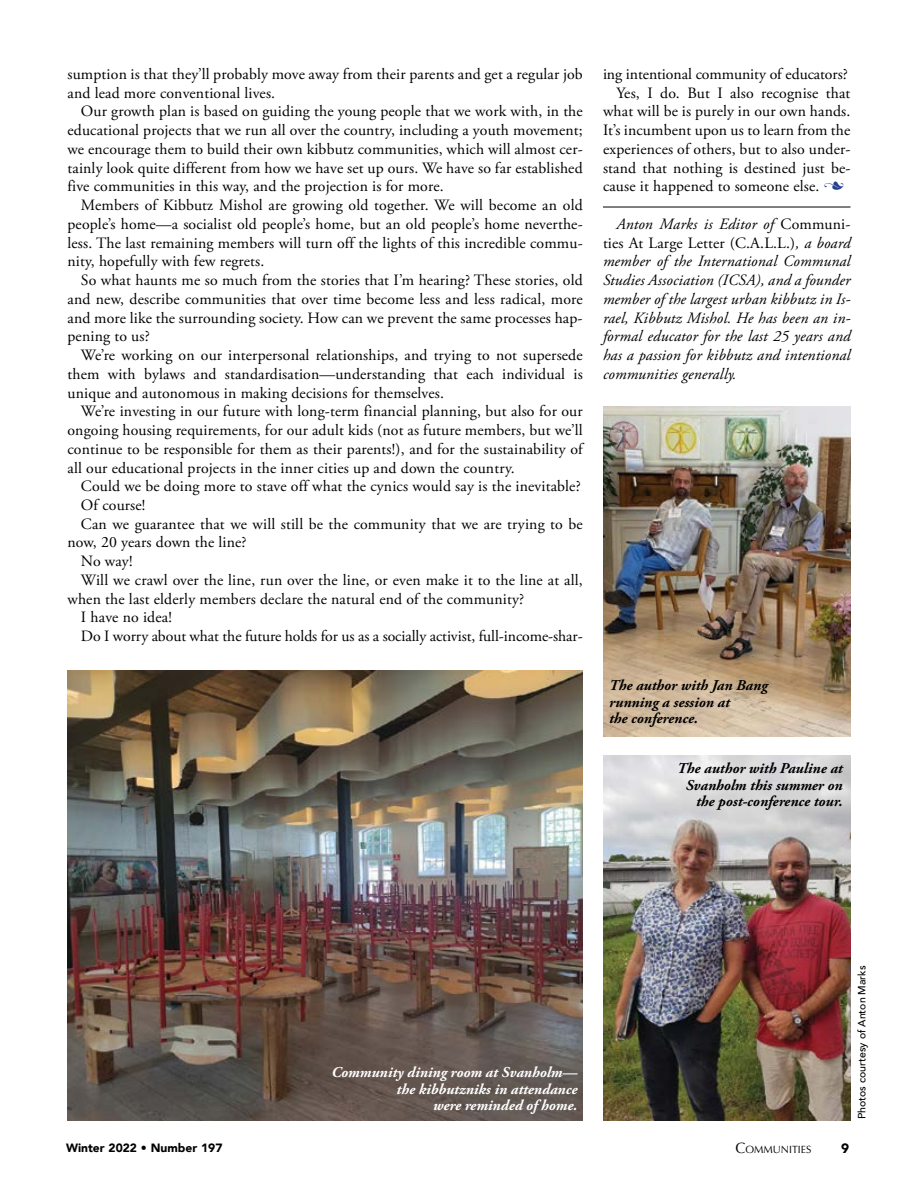
<style>
.page{position:relative;width:918px;height:1188px;background:#fff}
.page>*{position:absolute;margin:0;border:0;box-sizing:border-box;transform-origin:0 0}
.t1{font:15.75px/18.8px "Adobe Garamond Pro";letter-spacing:.01em;color:#000;text-align:justify}
.t2{font:italic 15.75px/18.8px "Adobe Garamond Pro";letter-spacing:.01em;color:#000;text-align:justify}
.t3{font:italic 700 15px/16.5px "Adobe Garamond Pro";color:#000}
.t4{font:italic 700 15px/16.5px "Adobe Garamond Pro";color:#fff;text-align:right}
.t5{font:900 13.5px "Avenir";color:#000}
.t6{font:900 12px "Avenir";color:#000}
.t7{font:500 10.5px "Avenir";color:#000}
.t8{font:10.5px "Optima";color:#000}
.s1{font-family:"Type Embellishments One Let Plain";color:#25408f}
.s2{font-style:normal}
.s3{font-size:15px}
</style>
<div class="page">
<img style="left:68px;top:670px;width:515px;height:450px">
<img style="left:603px;top:756px;width:247px;height:365px">
<img style="left:603px;top:407px;width:247px;height:330px">
<hr style="left:603px;top:207px;width:247px;height:1px;background:#000">
<p class="t1" style="left:68px;top:65px;width:517px">sumption is that they’ll probably move away from their parents and get a regular job and lead more conventional lives.</p>
<p class="t1" style="left:68px;top:103px;width:517px;text-indent:13px">Our growth plan is based on guiding the young people that we work with, in the educational projects that we run all over the country, including a youth movement; we encourage them to build their own kibbutz communities, which will almost cer&shy;tainly look quite different from how we have set up ours. We have so far established five communities in this way, and the projection is for more.</p>
<p class="t1" style="left:68px;top:196px;width:517px;text-indent:13px">Members of Kibbutz Mishol are growing old together. We will become an old people’s home—a socialist old people’s home, but an old people’s home neverthe&shy;less. The last remaining members will turn off the lights of this incredible commu&shy;nity, hopefully with few regrets.</p>
<p class="t1" style="left:68px;top:271px;width:517px;text-indent:13px">So what haunts me so much from the stories that I’m hearing? These stories, old and new, describe communities that over time become less and less radical, more and more like the surrounding society. How can we prevent the same processes hap&shy;pening to us?</p>
<p class="t1" style="left:68px;top:346px;width:517px;text-indent:13px">We’re working on our interpersonal relationships, and trying to not supersede them with bylaws and standardisation—understanding that each individual is unique and autonomous in making decisions for themselves.</p>
<p class="t1" style="left:68px;top:402px;width:517px;text-indent:13px">We’re investing in our future with long-term financial planning, but also for our ongoing housing requirements, for our adult kids (not as future members, but we’ll continue to be responsible for them as their parents!), and for the sustainability of all our educational projects in the inner cities up and down the country.</p>
<p class="t1" style="left:81px;top:477px;width:501px">Could we be doing more to stave off what the cynics would say is the inevitable?</p>
<p class="t1" style="left:81px;top:496px;width:66px">Of course!</p>
<p class="t1" style="left:81px;top:515px;width:503px">Can we guarantee that we will still be the community that we are trying to be</p>
<p class="t1" style="left:68px;top:534px;width:181px">now, 20 years down the line?</p>
<p class="t1" style="left:81px;top:552px;width:53px">No way!</p>
<p class="t1" style="left:81px;top:571px;width:503px">Will we crawl over the line, run over the line, or even make it to the line at all,</p>
<p class="t1" style="left:68px;top:590px;width:458px">when the last elderly members declare the natural end of the community?</p>
<p class="t1" style="left:81px;top:609px;width:92px">I have no idea!</p>
<p class="t1" style="left:81px;top:627px;width:503px">Do I worry about what the future holds for us as a socially activist, full-income-shar-</p>
<p class="t1" style="left:603px;top:65px;width:246px">ing intentional community of educators?</p>
<p class="t1" style="left:616px;top:84px;width:235px">Yes, I do. But I also recognise that</p>
<p class="t1" style="left:603px;top:103px;width:249px">what will be is purely in our own hands.</p>
<p class="t1" style="left:603px;top:121px;width:249px">It’s incumbent upon us to learn from the</p>
<p class="t1" style="left:603px;top:140px;width:249px">experiences of others, but to also under-</p>
<p class="t1" style="left:603px;top:159px;width:249px">stand that nothing is destined just be-</p>
<p class="t1" style="left:603px;top:178px;width:243px">cause it happened to someone else. <span class="s1">n</span></p>
<p class="t2" style="left:603px;top:215px;width:249px;text-indent:13px">Anton Marks is Editor of <span class="s2">Communi&shy;ties At Large Letter (C.A.L.L.)</span>, a board member of the International Communal Studies Association (ICSA), and a founder member of the largest urban kibbutz in Is&shy;rael, Kibbutz Mishol. He has been an in&shy;formal educator for the last 25 years and has a passion for kibbutz and intentional communities generally.</p>
<p class="t3" style="left:609px;top:678px;width:160px">The author with Jan Bang running a session at<br>the conference.</p>
<p class="t3" style="left:677px;top:761px;width:167px;text-align:right">The author with Pauline at<br>Svanholm this summer on the post-conference tour.</p>
<p class="t4" style="left:331px;top:1064px;width:248px">Community dining room at Svanholm— the kibbutzniks in attendance<br>were reminded of home.</p>
<p class="t7" style="left:853px;top:1119px;width:155px;rotate:-90deg">Photos courtesy of Anton Marks</p>
<p class="t6" style="left:66px;top:1138px;width:158px">Winter 2022 • Number 197</p>
<p class="t8" style="left:735px;top:1144px;width:77px"><span class="s3">C</span>OMMUNITIES</p>
<p class="t5" style="left:841px;top:1137px;width:9px">9</p>
</div>
